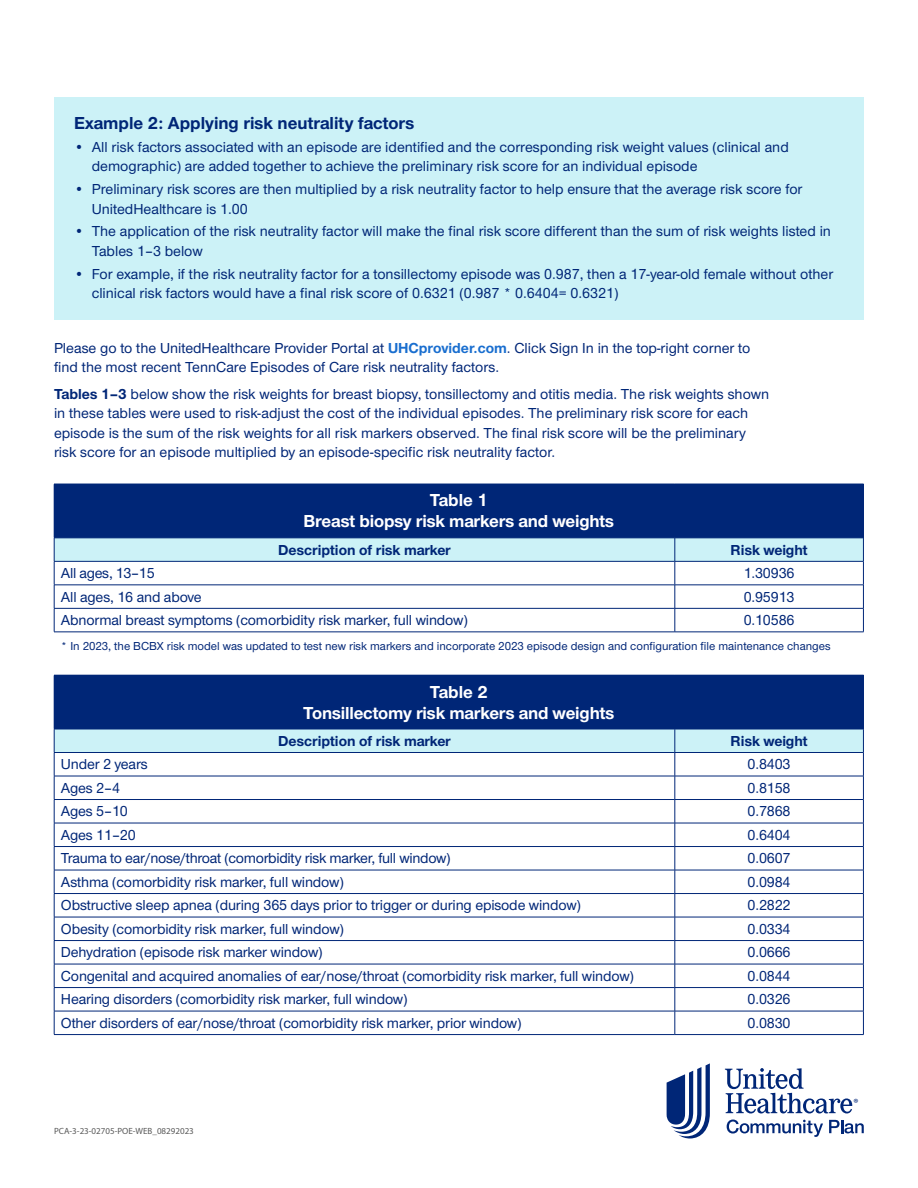
<style>
.page{position:relative;width:918px;height:1188px;background:#fff}
.page>*{position:absolute;margin:0;border:0;box-sizing:border-box;transform-origin:0 0}
.Table_Paragraph{font:700 18px "UHC Sans";letter-spacing:-.01em;color:#fff}
.H5-Sans{font:700 18px "UHC Sans";color:#002677}
.Body{font:500 15px/19.5px "UHC Sans";color:#002677}
.Table_Paragraph-2{font:500 15px "UHC Sans";letter-spacing:-.01em;color:#002677}
.Table_Paragraph-3{font:700 15px "UHC Sans";color:#002677}
.Continued_asterisk_footnotes{font:500 12px "UHC Sans";color:#002677}
.t1{font:12px "Myriad Pro";color:#002677}
.t2{font:9px "Myriad Pro";color:#5a5a5a}
.s1{font-weight:700;color:#196ecf}
.s2{font-weight:700}
</style>
<div class="page">
<svg style="left:667px;top:1063px;width:43px;height:76px"></svg>
<svg style="left:725px;top:1068px;width:127px;height:45px"></svg>
<svg style="left:727px;top:1120px;width:96px;height:17px"></svg>
<svg style="left:829px;top:1120px;width:35px;height:13px"></svg>
<div style="left:54px;top:97px;width:810px;height:223px;background:#ccf2f7"></div>
<div style="left:54px;top:484px;width:809px;height:54px;background:#002677"></div>
<hr style="left:863px;top:484px;width:1px;height:54px;background:#002677">
<svg style="left:54px;top:538px;width:810px;height:94px"></svg>
<hr style="left:675px;top:585px;width:189px;height:1px;background:#002677">
<hr style="left:675px;top:608px;width:189px;height:1px;background:#002677">
<hr style="left:54px;top:632px;width:621px;height:1px;background:#002677">
<hr style="left:675px;top:632px;width:189px;height:1px;background:#002677">
<div style="left:54px;top:675px;width:809px;height:54px;background:#002677"></div>
<hr style="left:863px;top:675px;width:1px;height:54px;background:#002677">
<hr style="left:54px;top:1034px;width:621px;height:1px;background:#002677">
<svg style="left:54px;top:729px;width:810px;height:305px"></svg>
<hr style="left:675px;top:776px;width:189px;height:1px;background:#002677">
<hr style="left:675px;top:799px;width:189px;height:1px;background:#002677">
<hr style="left:675px;top:823px;width:189px;height:1px;background:#002677">
<hr style="left:675px;top:846px;width:189px;height:1px;background:#002677">
<hr style="left:675px;top:870px;width:189px;height:1px;background:#002677">
<hr style="left:675px;top:893px;width:189px;height:1px;background:#002677">
<hr style="left:675px;top:917px;width:189px;height:1px;background:#002677">
<hr style="left:675px;top:940px;width:189px;height:1px;background:#002677">
<hr style="left:675px;top:964px;width:189px;height:1px;background:#002677">
<hr style="left:675px;top:987px;width:189px;height:1px;background:#002677">
<hr style="left:675px;top:1011px;width:189px;height:1px;background:#002677">
<hr style="left:675px;top:1034px;width:189px;height:1px;background:#002677">
<p class="H5-Sans" style="left:74px;top:111px;width:342px">Example 2: Applying risk neutrality factors</p>
<p class="Body" style="left:92px;top:137px;width:699px;text-indent:-18px">• All risk factors associated with an episode are identified and the corresponding risk weight values (clinical and demographic) are added together to achieve the preliminary risk score for an individual episode</p>
<p class="Body" style="left:92px;top:179px;width:712px;text-indent:-18px">• Preliminary risk scores are then multiplied by a risk neutrality factor to help ensure that the average risk score for<br>UnitedHealthcare is 1.00</p>
<p class="Body" style="left:92px;top:221px;width:741px;text-indent:-18px">• The application of the risk neutrality factor will make the final risk score different than the sum of risk weights listed in<br>Tables 1–3 below</p>
<p class="Body" style="left:92px;top:263px;width:743px;text-indent:-18px">• For example, if the risk neutrality factor for a tonsillectomy episode was 0.987, then a 17-year-old female without other clinical risk factors would have a final risk score of 0.6321 (0.987 * 0.6404= 0.6321)</p>
<p class="Body" style="left:54px;top:338px;width:698px">Please go to the UnitedHealthcare Provider Portal at <span class="s1">UHCprovider.com</span>. Click Sign In in the top-right corner to find the most recent TennCare Episodes of Care risk neutrality factors.</p>
<p class="Body" style="left:54px;top:383px;width:717px"><span class="s2">Tables 1–3</span> below show the risk weights for breast biopsy, tonsillectomy and otitis media. The risk weights shown in these tables were used to risk-adjust the cost of the individual episodes. The preliminary risk score for each episode is the sum of the risk weights for all risk markers observed. The final risk score will be the preliminary risk score for an episode multiplied by an episode-specific risk neutrality factor.</p>
<p class="Table_Paragraph" style="left:430px;top:488px;width:59px">Table 1</p>
<p class="Table_Paragraph" style="left:303px;top:509px;width:312px">Breast biopsy risk markers and weights</p>
<p class="Table_Paragraph-3" style="left:278px;top:540px;width:174px">Description of risk marker</p>
<p class="Table_Paragraph-3" style="left:731px;top:540px;width:78px">Risk weight</p>
<p class="Table_Paragraph-2" style="left:61px;top:563px;width:95px">All ages, 13–15</p>
<p class="Table_Paragraph-2" style="left:744px;top:563px;width:52px">1.30936</p>
<p class="Table_Paragraph-2" style="left:61px;top:587px;width:142px">All ages, 16 and above</p>
<p class="Table_Paragraph-2" style="left:744px;top:587px;width:52px">0.95913</p>
<p class="Table_Paragraph-2" style="left:61px;top:610px;width:408px">Abnormal breast symptoms (comorbidity risk marker, full window)</p>
<p class="Table_Paragraph-2" style="left:744px;top:610px;width:52px">0.10586</p>
<p class="Continued_asterisk_footnotes" style="left:61px;top:638px;width:771px">* In 2023, the BCBX risk model was updated to test new risk markers and incorporate 2023 episode design and configuration file maintenance changes</p>
<p class="Table_Paragraph" style="left:430px;top:679px;width:59px">Table 2</p>
<p class="Table_Paragraph" style="left:303px;top:700px;width:313px">Tonsillectomy risk markers and weights</p>
<p class="Table_Paragraph-3" style="left:278px;top:731px;width:174px">Description of risk marker</p>
<p class="Table_Paragraph-3" style="left:731px;top:731px;width:78px">Risk weight</p>
<p class="Table_Paragraph-2" style="left:61px;top:754px;width:88px">Under 2 years</p>
<p class="Table_Paragraph-2" style="left:748px;top:754px;width:44px">0.8403</p>
<p class="Table_Paragraph-2" style="left:61px;top:778px;width:61px">Ages 2–4</p>
<p class="Table_Paragraph-2" style="left:748px;top:778px;width:44px">0.8158</p>
<p class="Table_Paragraph-2" style="left:61px;top:801px;width:68px">Ages 5–10</p>
<p class="Table_Paragraph-2" style="left:748px;top:801px;width:44px">0.7868</p>
<p class="Table_Paragraph-2" style="left:61px;top:825px;width:76px">Ages 11–20</p>
<p class="Table_Paragraph-2" style="left:748px;top:825px;width:44px">0.6404</p>
<p class="Table_Paragraph-2" style="left:61px;top:848px;width:391px">Trauma to ear/nose/throat (comorbidity risk marker, full window)</p>
<p class="Table_Paragraph-2" style="left:748px;top:848px;width:44px">0.0607</p>
<p class="Table_Paragraph-2" style="left:61px;top:872px;width:284px">Asthma (comorbidity risk marker, full window)</p>
<p class="Table_Paragraph-2" style="left:748px;top:872px;width:44px">0.0984</p>
<p class="Table_Paragraph-2" style="left:61px;top:895px;width:522px">Obstructive sleep apnea (during 365 days prior to trigger or during episode window)</p>
<p class="Table_Paragraph-2" style="left:748px;top:895px;width:44px">0.2822</p>
<p class="Table_Paragraph-2" style="left:61px;top:919px;width:285px">Obesity (comorbidity risk marker, full window)</p>
<p class="Table_Paragraph-2" style="left:748px;top:919px;width:44px">0.0334</p>
<p class="Table_Paragraph-2" style="left:61px;top:942px;width:263px">Dehydration (episode risk marker window)</p>
<p class="Table_Paragraph-2" style="left:748px;top:942px;width:44px">0.0666</p>
<p class="Table_Paragraph-2" style="left:61px;top:966px;width:575px">Congenital and acquired anomalies of ear/nose/throat (comorbidity risk marker, full window)</p>
<p class="Table_Paragraph-2" style="left:748px;top:966px;width:44px">0.0844</p>
<p class="Table_Paragraph-2" style="left:61px;top:989px;width:348px">Hearing disorders (comorbidity risk marker, full window)</p>
<p class="Table_Paragraph-2" style="left:748px;top:989px;width:44px">0.0326</p>
<p class="Table_Paragraph-2" style="left:61px;top:1013px;width:462px">Other disorders of ear/nose/throat (comorbidity risk marker, prior window)</p>
<p class="Table_Paragraph-2" style="left:748px;top:1013px;width:44px">0.0830</p>
<p class="t2" style="left:54px;top:1125px;width:141px">PCA-3-23-02705-POE-WEB_08292023</p>
<p class="t1" style="left:853px;top:1096px;width:7px">®</p>
</div>
